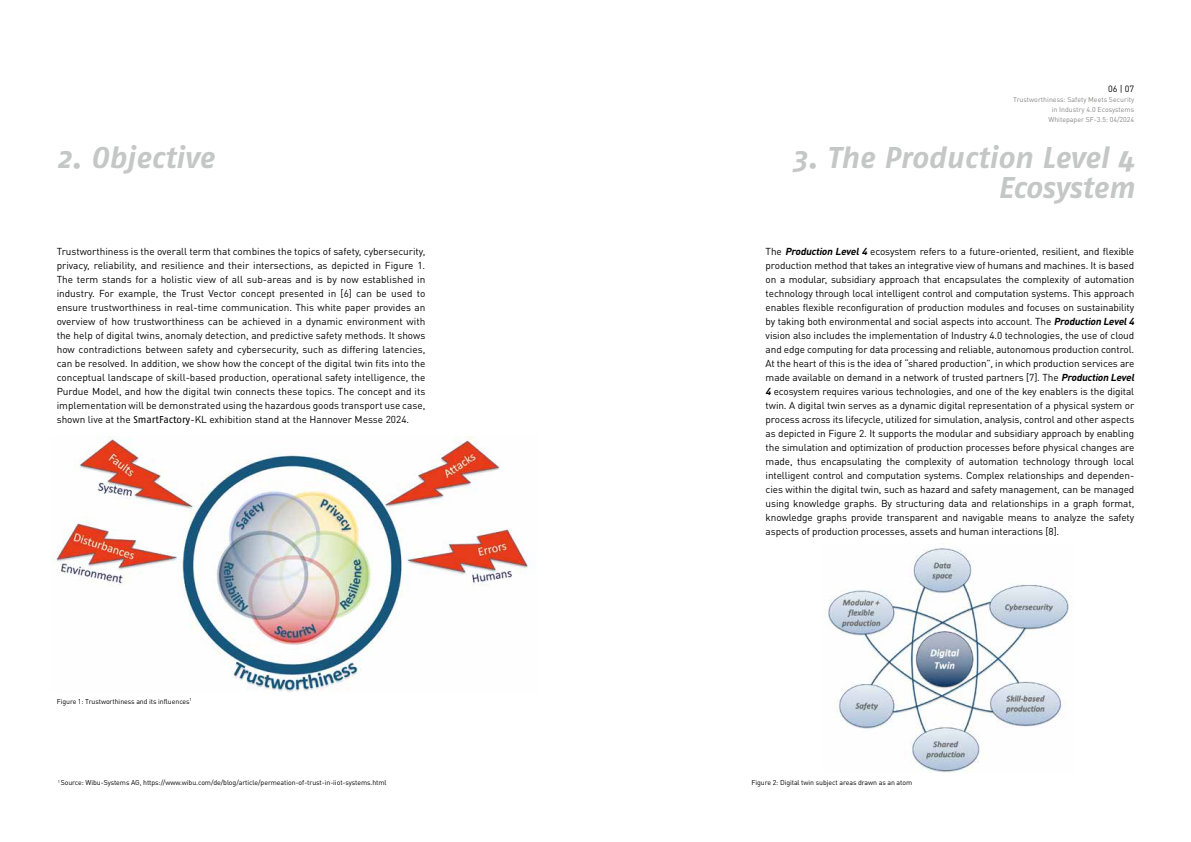
<style>
.page{position:relative;width:1191px;height:842px;background:#fff}
.page>*{position:absolute;margin:0;border:0;box-sizing:border-box;transform-origin:0 0}
.t1{font:italic 700 30px/30px "Fago OT";color:#c5c6c6;text-align:right}
.t2{font:10px/14px "DINOT";letter-spacing:-.01em;color:#000}
.t3{font:9px "DINOT";color:#000}
.t4{font:7px "DINOT";letter-spacing:-.01em;color:#000}
.t5{font:7px/10px "DINOT";color:#878786;text-align:right}
.s1{font-family:"Fago OT"}
.s2{font-weight:700;font-style:italic}
</style>
<div class="page">
<img style="left:51px;top:436px;width:484px;height:256px">
<img style="left:828px;top:547px;width:241px;height:225px">
<p class="t3" style="left:1108px;top:82px;width:28px">06 | 07</p>
<p class="t5" style="left:1013px;top:94px;width:123px">Trustworthiness: Safety Meets Security in Industry 4.0 Ecosystems<br>Whitepaper SF-3.5: 04/2024</p>
<h1 class="t1" style="left:57px;top:143px;width:159px">2. Objective</h1>
<h1 class="t1" style="left:792px;top:143px;width:344px">3. The Production Level 4<br>Ecosystem</h1>
<p class="t2" style="left:57px;top:244px;width:370px;text-align:justify">Trustworthiness is the overall term that combines the topics of safety, cybersecurity, privacy, reliability, and resilience and their intersections, as depicted in Figure 1.<br>The term stands for a holistic view of all sub-areas and is by now established in industry. For example, the Trust Vector concept presented in [6] can be used to ensure trustworthiness in real-time communication. This white paper provides an overview of how trustworthiness can be achieved in a dynamic environment with the help of digital twins, anomaly detection, and predictive safety methods. It shows how contradictions between safety and cybersecurity, such as differing latencies, can be resolved. In addition, we show how the concept of the digital twin fits into the conceptual landscape of skill-based production, operational safety intelligence, the Purdue Model, and how the digital twin connects these topics. The concept and its implementation will be demonstrated using the hazardous goods transport use case, shown live at the <span class="s1">SmartFactory</span>-KL exhibition stand at the Hannover Messe 2024.</p>
<p class="t2" style="left:765px;top:244px;width:373px">The <span class="s2">Production Level4</span> ecosystem refers to a future-oriented, resilient, and flexible production method that takes an integrative view of humans and machines. It is based on a modular, subsidiary approach that encapsulates the complexity of automation technology through local intelligent control and computation systems. This approach enables flexible reconfiguration of production modules and focuses on sustainability by taking both environmental and social aspects into account. The <span class="s2">Production Level4 </span>vision also includes the implementation of Industry 4.0 technologies, the use of cloud and edge computing for data processing and reliable, autonomous production control.<br>At the heart of this is the idea of “shared production”, in which production services are made available on demand in a network of trusted partners [7]. The <span class="s2">Production Level 4</span> ecosystem requires various technologies, and one of the key enablers is the digital twin. A digital twin serves as a dynamic digital representation of a physical system or process across its lifecycle, utilized for simulation, analysis, control and other aspects as depicted in Figure 2. It supports the modular and subsidiary approach by enabling the simulation and optimization of production processes before physical changes are made, thus encapsulating the complexity of automation technology through local intelligent control and computation systems. Complex relationships and dependen&shy;cies within the digital twin, such as hazard and safety management, can be managed using knowledge graphs. By structuring data and relationships in a graph format, knowledge graphs provide transparent and navigable means to analyze the safety aspects of production processes, assets and human interactions [8].</p>
<p class="t4" style="left:57px;top:696px;width:137px">Figure 1: Trustworthiness and its influences<sup>1</sup></p>
<p class="t4" style="left:58px;top:777px;width:330px"><sup>1</sup> Source: Wibu-Systems AG, https://www.wibu.com/de/blog/article/permeation-of-trust-in-iiot-systems.html</p>
<p class="t4" style="left:751px;top:777px;width:162px">Figure 2: Digital twin subject areas drawn as an atom</p>
</div>
